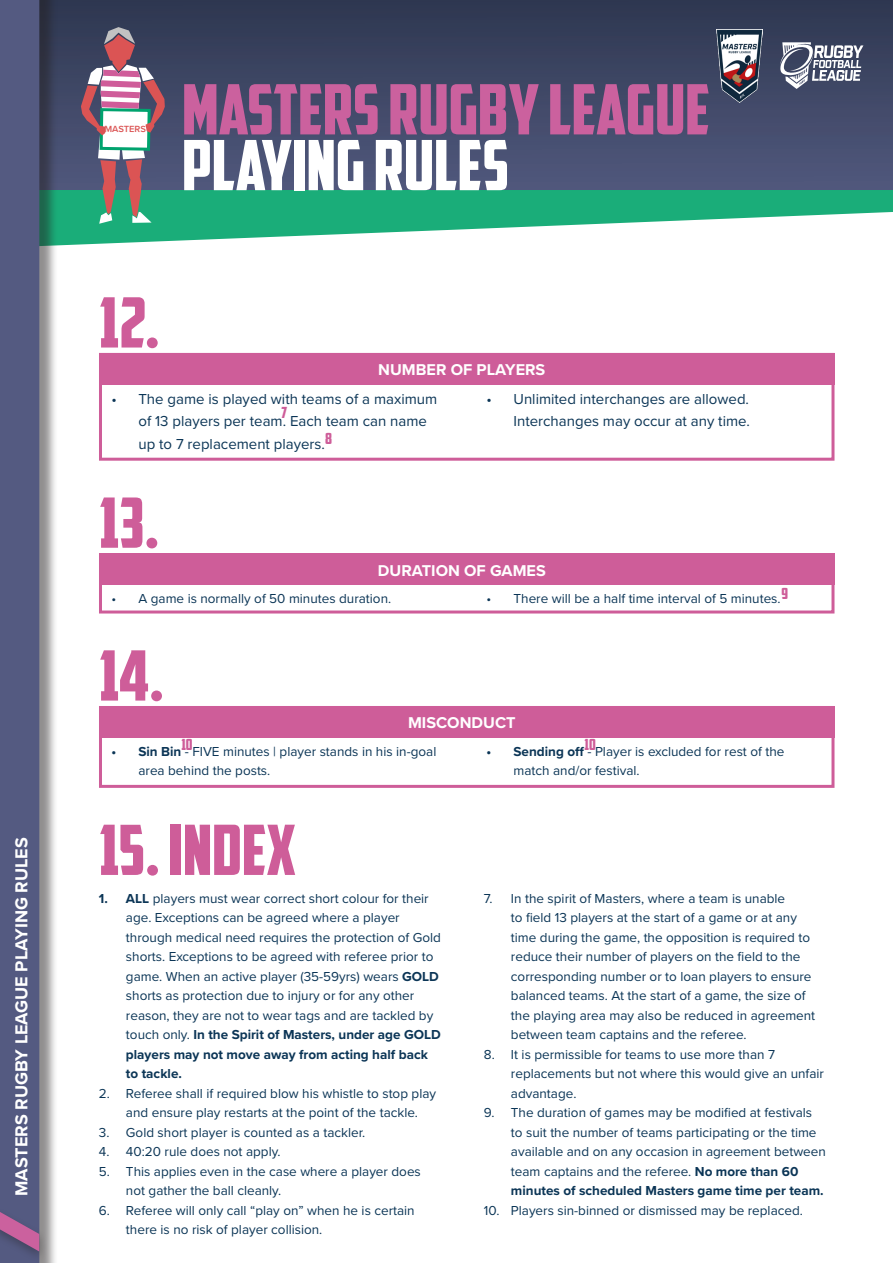
<style>
.page{position:relative;width:893px;height:1263px;background:#fff}
.page>*{position:absolute;margin:0;border:0;box-sizing:border-box;transform-origin:0 0}
.t1{font:69.3px/55.8px "American Captain";color:#cb619e}
.t2{font:69.3px "American Captain";color:#ce5d99}
.t3{font:700 18px "Proxima Nova";color:#fff}
.t4{font:700 16.2px "Proxima Nova";color:#fff}
.t5{font:15.45px "American Captain";color:#ce5d99}
.t6{font:15px/22.5px "Proxima Nova";color:#0b3556}
.t7{font:13.5px/19.5px "Proxima Nova";color:#0b3556}
.t8{font:600 9.3px "Proxima Nova";letter-spacing:-.01em;color:#db5454}
.s1{color:#fff}
.s2{font-weight:700}
</style>
<div class="page">
<div style="left:0;top:0;width:893px;height:197px;background:linear-gradient(to bottom,#2e3750,#52597e)"></div>
<svg style="left:58px;top:190px;width:835px;height:56px;fill:#1aad79"></svg>
<div style="left:0;top:0;width:58px;height:1263px;background:#231f20;opacity:.5"></div>
<div style="left:0;top:0;width:39px;height:1263px;background:#545a81"></div>
<div style="left:0;top:1207px;width:48px;height:55px;background:#231f20;opacity:.35"></div>
<svg style="left:0;top:1212px;width:39px;height:39px"></svg>
<svg style="left:81px;top:27px;width:84px;height:197px"></svg>
<div style="left:99px;top:706px;width:735px;height:82px;border:3px solid #ce5d99"></div>
<div style="left:99px;top:706px;width:735px;height:32px;background:#ce5d99"></div>
<div style="left:99px;top:553px;width:735px;height:60px;border:3px solid #ce5d99"></div>
<div style="left:99px;top:553px;width:735px;height:32px;background:#ce5d99"></div>
<div style="left:99px;top:353px;width:735px;height:108px;border:3px solid #ce5d99"></div>
<div style="left:99px;top:353px;width:735px;height:32px;background:#ce5d99"></div>
<svg style="left:780px;top:42px;width:83px;height:47px"></svg>
<img style="left:717px;top:29px;width:46px;height:73px">
<p class="t3" style="left:8px;top:1196px;width:360px;rotate:-90deg">MASTERS RUGBY LEAGUE PLAYING RULES</p>
<p class="t8" style="left:104px;top:122px;width:43px">MASTERS</p>
<p class="t1" style="left:182px;top:81px;width:529px">MASTERS RUGBY LEAGUE<br><span class="s1">PLAYING RULES</span></p>
<p class="t2" style="left:99px;top:281px;width:62px">12.</p>
<p class="t4" style="left:378px;top:358px;width:169px">NUMBER OF PLAYERS</p>
<p class="t6" style="left:138px;top:387px;width:300px;text-indent:-27px">• The game is played with teams of a maximum of 13 players per team. Each team can name up to 7 replacement players.</p>
<p class="t6" style="left:486px;top:387px;width:265px;text-align:right">• Unlimited interchanges are allowed.<br>Interchanges may occur at any time.</p>
<p class="t5" style="left:281px;top:404px;width:7px">7</p>
<p class="t5" style="left:325px;top:429px;width:8px">8</p>
<p class="t2" style="left:99px;top:481px;width:62px">13.</p>
<p class="t4" style="left:378px;top:558px;width:169px">DURATION OF GAMES</p>
<p class="t7" style="left:111px;top:588px;width:281px">• A game is normally of 50 minutes duration.</p>
<p class="t7" style="left:486px;top:588px;width:296px">• There will be a half time interval of 5 minutes.</p>
<p class="t5" style="left:782px;top:584px;width:8px">9</p>
<p class="t2" style="left:99px;top:634px;width:67px">14.</p>
<p class="t4" style="left:408px;top:711px;width:109px">MISCONDUCT</p>
<p class="t7" style="left:138px;top:741px;width:299px;text-indent:-27px"><span class="s2">• Sin Bin</span> - FIVE minutes | player stands in his in-goal area behind the posts.</p>
<p class="t7" style="left:513px;top:741px;width:272px;text-indent:-27px"><span class="s2">• Sending off</span> - Player is excluded for rest of the match and/or festival.</p>
<p class="t5" style="left:181px;top:735px;width:13px">10</p>
<p class="t5" style="left:584px;top:735px;width:13px">10</p>
<p class="t2" style="left:99px;top:808px;width:198px">15. INDEX</p>
<p class="t7" style="left:126px;top:888px;width:316px;text-indent:-27px"><span class="s2">1. ALL</span> players must wear correct short colour for their age. Exceptions can be agreed where a player through medical need requires the protection of Gold shorts. Exceptions to be agreed with referee prior to game. When an active player (35-59yrs) wears <span class="s2">GOLD </span>shorts as protection due to injury or for any other reason, they are not to wear tags and are tackled by touch only. <span class="s2">In the Spirit of Masters, under age GOLD players may not move away from acting half back to tackle.</span></p>
<p class="t7" style="left:126px;top:1083px;width:312px;text-indent:-27px">2. Referee shall if required blow his whistle to stop play and ensure play restarts at the point of the tackle.</p>
<p class="t7" style="left:99px;top:1122px;width:268px">3. Gold short player is counted as a tackler.</p>
<p class="t7" style="left:99px;top:1141px;width:183px">4. 40:20 rule does not apply.</p>
<p class="t7" style="left:126px;top:1161px;width:296px;text-indent:-27px">5. This applies even in the case where a player does not gather the ball cleanly.</p>
<p class="t7" style="left:126px;top:1200px;width:290px;text-indent:-27px">6. Referee will only call “play on” when he is certain there is no risk of player collision.</p>
<p class="t7" style="left:511px;top:888px;width:306px;text-indent:-27px">7. In the spirit of Masters, where a team is unable<br>to field 13 players at the start of a game or at any time during the game, the opposition is required to reduce their number of players on the field to the corresponding number or to loan players to ensure balanced teams. At the start of a game, the size of the playing area may also be reduced in agreement between team captains and the referee.</p>
<p class="t7" style="left:511px;top:1044px;width:315px;text-indent:-27px">8. It is permissible for teams to use more than 7 replacements but not where this would give an unfair advantage.</p>
<p class="t7" style="left:511px;top:1102px;width:316px;text-indent:-27px">9. The duration of games may be modified at festivals to suit the number of teams participating or the time available and on any occasion in agreement between team captains and the referee. <span class="s2">No more than 60 minutes of scheduled Masters game time per team.</span></p>
<p class="t7" style="left:484px;top:1200px;width:320px">10. Players sin-binned or dismissed may be replaced.</p>
</div>
